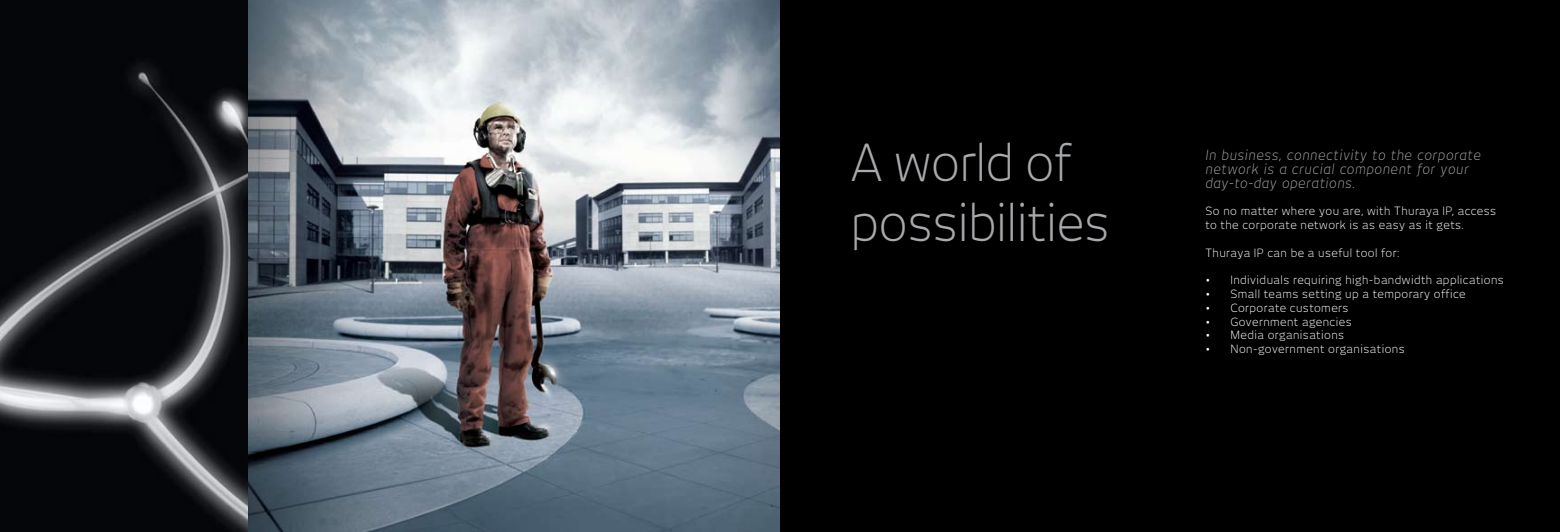
<style>
.page{position:relative;width:1560px;height:532px;background:#fff}
.page>*{position:absolute;margin:0;border:0;box-sizing:border-box;transform-origin:0 0}
.t1{font:300 50px/60px "New June";letter-spacing:-.005em;color:#a8a9ac;scale:.96 1}
.t2{font:italic 300 13.75px/13.8px "New June";letter-spacing:.04em;color:#a8a9ac}
.t3{font:300 11.25px/13.8px "New June";letter-spacing:.04em;color:#fff}
</style>
<div class="page">
<svg style="left:0;top:0;width:248px;height:531px;background:#1d1e21"></svg>
<svg style="left:248px;top:0;width:532px;height:531px;background:#838c96"></svg>
<div style="left:780px;top:0;width:779px;height:531px;background:#000"></div>
<h1 class="t1" style="left:850px;top:132px;width:271px">A world of possibilities</h1>
<p class="t2" style="left:1205px;top:148px;width:277px">In business, connectivity to the corporate network is a crucial component for your day-to-day operations.</p>
<p class="t3" style="left:1205px;top:204px;width:292px">So no matter where you are, with Thuraya IP, access to the corporate network is as easy as it gets.</p>
<p class="t3" style="left:1205px;top:245px;width:195px">Thuraya IP can be a useful tool for:</p>
<p class="t3" style="left:1205px;top:273px;width:300px">• Individuals requiring high-bandwidth applications</p>
<p class="t3" style="left:1205px;top:287px;width:262px">• Small teams setting up a temporary office</p>
<p class="t3" style="left:1205px;top:300px;width:144px">• Corporate customers</p>
<p class="t3" style="left:1205px;top:314px;width:148px">• Government agencies</p>
<p class="t3" style="left:1205px;top:328px;width:140px">• Media organisations</p>
<p class="t3" style="left:1205px;top:342px;width:201px">• Non-government organisations</p>
</div>
